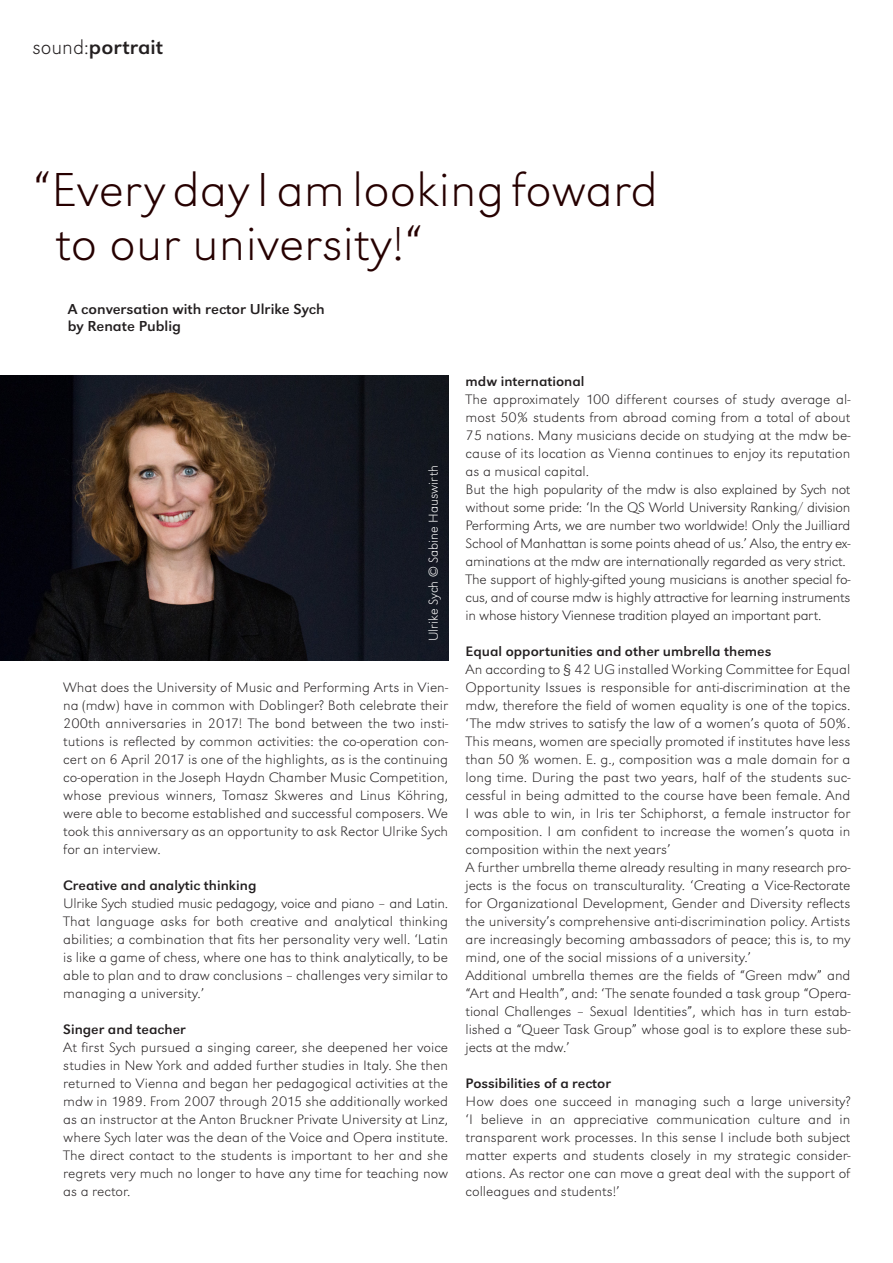
<style>
.page{position:relative;width:893px;height:1263px;background:#fff}
.page>*{position:absolute;margin:0;border:0;box-sizing:border-box;transform-origin:0 0}
.Hauptüberschrift_1{font:49.5px "URW Grotesk T Extr Ligh Extr Wide";color:#260000}
.t1{font:expanded 21px "URW Grotesk T";color:#231f20}
.t2{font:expanded 15px "URW Grotesk T";color:#231f20}
.List_Paragraph{font:14.25px/18px "URW Grotesk T Extr Ligh Extr Wide";color:#231f20;text-align:justify}
.List_Paragraph-2{font:expanded 14.25px "URW Grotesk T";color:#231f20}
.Hauptüberschrift{font:13.5px "URW Grotesk T Extr Ligh Wide";color:#fff}
.s1{font-family:"URW Grotesk T Extr Ligh Wide";font-stretch:normal}
</style>
<div class="page">
<img style="left:0;top:375px;width:449px;height:285px">
<p class="t1" style="left:32px;top:35px;width:132px"><span class="s1">sound:</span>portrait</p>
<p class="Hauptüberschrift_1" style="left:32px;top:162px;width:627px">“Every day I am looking foward</p>
<p class="Hauptüberschrift_1" style="left:55px;top:216px;width:369px">to our university!“</p>
<p class="t2" style="left:68px;top:300px;width:258px">A conversation with rector Ulrike Sych</p>
<p class="t2" style="left:68px;top:317px;width:115px">by Renate Publig</p>
<p class="Hauptüberschrift" style="left:426px;top:641px;width:177px;rotate:-90deg">Ulrike Sych © Sabine Hauswirth</p>
<p class="List_Paragraph" style="left:63px;top:678px;width:386px">What does the University of Music and Performing Arts in Vien&shy;na (mdw) have in common with Doblinger? Both celebrate their 200th anniversaries in 2017! The bond between the two insti&shy;tutions is reflected by common activities: the co-operation con&shy;cert on 6 April 2017 is one of the highlights, as is the continuing co-operation in the Joseph Haydn Chamber Music Competition, whose previous winners, Tomasz Skweres and Linus Köhring, were able to become established and successful composers. We took this anniversary as an opportunity to ask Rector Ulrike Sych for an interview.</p>
<p class="List_Paragraph-2" style="left:63px;top:877px;width:195px">Creative and analytic thinking</p>
<p class="List_Paragraph" style="left:63px;top:894px;width:386px">Ulrike Sych studied music pedagogy, voice and piano – and Latin.<br>That language asks for both creative and analytical thinking abilities; a combination that fits her personality very well. ‘Latin is like a game of chess, where one has to think analytically, to be able to plan and to draw conclusions – challenges very similar to managing a university.’</p>
<p class="List_Paragraph-2" style="left:63px;top:1021px;width:124px">Singer and teacher</p>
<p class="List_Paragraph" style="left:63px;top:1038px;width:386px">At first Sych pursued a singing career, she deepened her voice studies in New York and added further studies in Italy. She then returned to Vienna and began her pedagogical activities at the mdw in 1989. From 2007 through 2015 she additionally worked as an instructor at the Anton Bruckner Private University at Linz, where Sych later was the dean of the Voice and Opera institute.<br>The direct contact to the students is important to her and she regrets very much no longer to have any time for teaching now as a rector.</p>
<p class="List_Paragraph-2" style="left:466px;top:373px;width:120px">mdw international</p>
<p class="List_Paragraph" style="left:466px;top:390px;width:386px">The approximately 100 different courses of study average al&shy;most 50% students from abroad coming from a total of about 75 nations. Many musicians decide on studying at the mdw be&shy;cause of its location as Vienna continues to enjoy its reputation as a musical capital.</p>
<p class="List_Paragraph" style="left:466px;top:480px;width:386px">But the high popularity of the mdw is also explained by Sych not without some pride: ‘In the QS World University Ranking/ division Performing Arts, we are number two worldwide! Only the Juilliard School of Manhattan is some points ahead of us.’ Also, the entry ex&shy;aminations at the mdw are internationally regarded as very strict.</p>
<p class="List_Paragraph" style="left:466px;top:570px;width:386px">The support of highly-gifted young musicians is another special fo&shy;cus, and of course mdw is highly attractive for learning instruments in whose history Viennese tradition played an important part.</p>
<p class="List_Paragraph-2" style="left:466px;top:643px;width:307px">Equal opportunities and other umbrella themes</p>
<p class="List_Paragraph" style="left:466px;top:660px;width:386px">An according to § 42 UG installed Working Committee for Equal Opportunity Issues is responsible for anti-discrimination at the mdw, therefore the field of women equality is one of the topics. ‘The mdw strives to satisfy the law of a women’s quota of 50%.<br>This means, women are specially promoted if institutes have less than 50 % women. E. g., composition was a male domain for a long time. During the past two years, half of the students suc&shy;cessful in being admitted to the course have been female. And I was able to win, in Iris ter Schiphorst, a female instructor for composition. I am confident to increase the women’s quota in composition within the next years’</p>
<p class="List_Paragraph" style="left:466px;top:858px;width:386px">A further umbrella theme already resulting in many research pro&shy;jects is the focus on transculturality. ‘Creating a Vice-Rectorate for Organizational Development, Gender and Diversity reflects the university’s comprehensive anti-discrimination policy. Artists are increasingly becoming ambassadors of peace; this is, to my mind, one of the social missions of a university.’</p>
<p class="List_Paragraph" style="left:466px;top:966px;width:386px">Additional umbrella themes are the fields of “Green mdw” and “Art and Health”, and: ‘The senate founded a task group “Opera&shy;tional Challenges – Sexual Identities”, which has in turn estab&shy;lished a “Queer Task Group” whose goal is to explore these sub&shy;jects at the mdw.’</p>
<p class="List_Paragraph-2" style="left:466px;top:1075px;width:147px">Possibilities of a rector</p>
<p class="List_Paragraph" style="left:466px;top:1092px;width:386px">How does one succeed in managing such a large university? ‘I believe in an appreciative communication culture and in transparent work processes. In this sense I include both subject matter experts and students closely in my strategic consider&shy;ations. As rector one can move a great deal with the support of colleagues and students!’</p>
</div>
